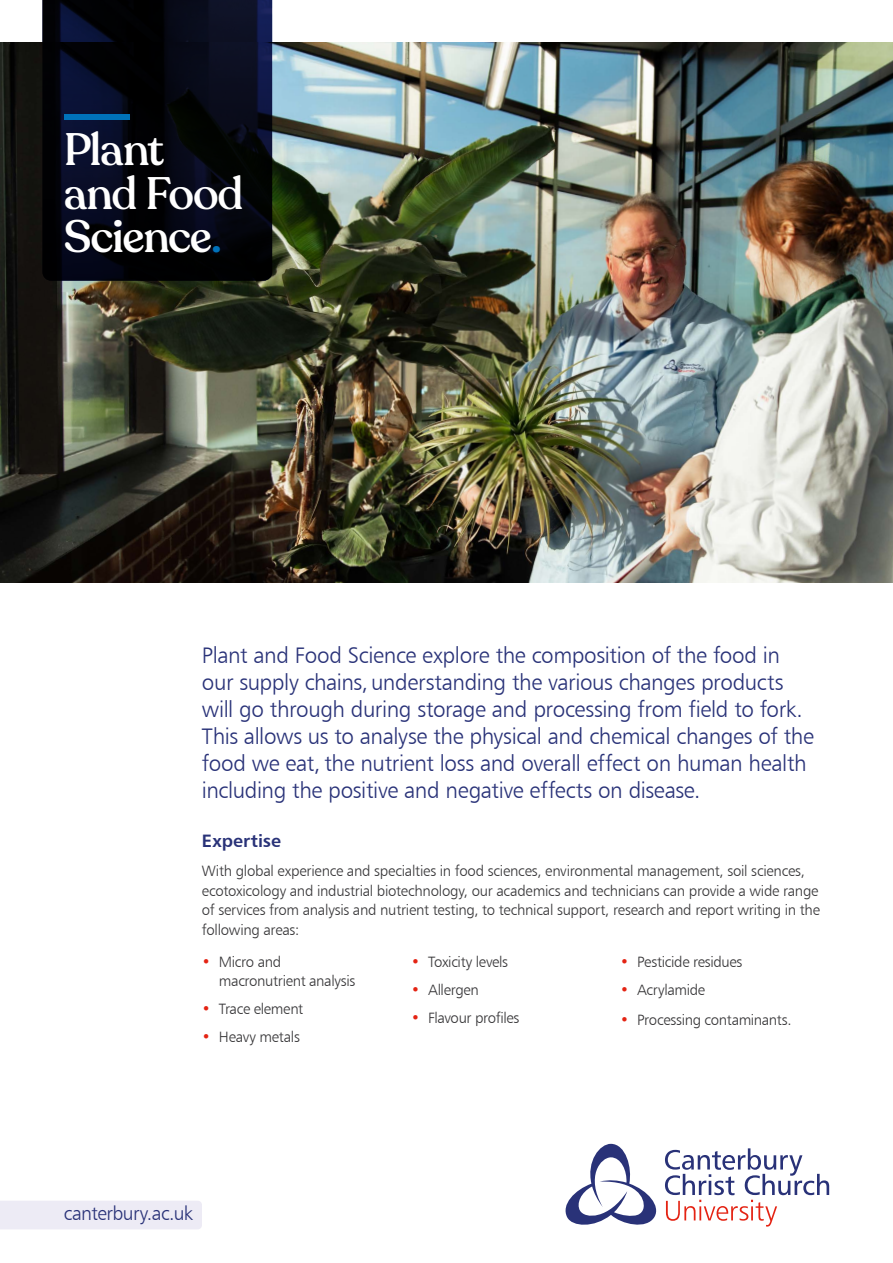
<style>
.page{position:relative;width:893px;height:1263px;background:#fff}
.page>*{position:absolute;margin:0;border:0;box-sizing:border-box;transform-origin:0 0}
.t1{font:500 45px/43.5px "Recoleta";letter-spacing:-.03em;color:#fff}
.t2{font:22.5px/27px "Humanist 777 BT Light B";letter-spacing:-.02em;color:#293278}
.t3{font:19.5px "Humanist 777 BT Light B";letter-spacing:-.03em;color:#293278}
.t4{font:18px "Humanist 777 BT Bold B";color:#293278}
.t5{font:15px/19.5px "Humanist 777 BT Light B";letter-spacing:-.02em;color:#373638}
.s1{color:#0072ba}
.s2{color:#e42313}
</style>
<div class="page">
<img style="left:0;top:43px;width:893px;height:540px">
<svg style="left:43px;top:0;width:229px;height:281px;background:#050713"></svg>
<div style="left:64px;top:115px;width:66px;height:5px;background:#0072ba"></div>
<div style="left:0;top:1201px;width:202px;height:28px;background:#edebf5"></div>
<svg style="left:565px;top:1144px;width:264px;height:83px"></svg>
<h1 class="t1" style="left:64px;top:129px;width:181px">Plant and Food<br>Science<span class="s1">.</span></h1>
<p class="t2" style="left:202px;top:642px;width:613px">Plant and Food Science explore the composition of the food in our supply chains, understanding the various changes products will go through during storage and processing from field to fork.<br>This allows us to analyse the physical and chemical changes of the food we eat, the nutrient loss and overall effect on human health including the positive and negative effects on disease.</p>
<p class="t4" style="left:202px;top:829px;width:81px">Expertise</p>
<p class="t5" style="left:202px;top:861px;width:619px">With global experience and specialties in food sciences, environmental management, soil sciences, ecotoxicology and industrial biotechnology, our academics and technicians can provide a wide range of services from analysis and nutrient testing, to technical support, research and report writing in the following areas:</p>
<p class="t5" style="left:219px;top:952px;width:138px;text-indent:-17px"><span class="s2">•</span> Micro and macronutrient analysis</p>
<p class="t5" style="left:202px;top:999px;width:103px"><span class="s2">•</span> Trace element</p>
<p class="t5" style="left:202px;top:1027px;width:99px"><span class="s2">•</span> Heavy metals</p>
<p class="t5" style="left:411px;top:952px;width:99px"><span class="s2">•</span> Toxicity levels</p>
<p class="t5" style="left:411px;top:980px;width:69px"><span class="s2">•</span> Allergen</p>
<p class="t5" style="left:411px;top:1008px;width:110px"><span class="s2">•</span> Flavour profiles</p>
<p class="t5" style="left:620px;top:952px;width:124px"><span class="s2">•</span> Pesticide residues</p>
<p class="t5" style="left:620px;top:980px;width:86px"><span class="s2">•</span> Acrylamide</p>
<p class="t5" style="left:620px;top:1010px;width:173px"><span class="s2">•</span> Processing contaminants.</p>
<h3 class="t3" style="left:64px;top:1202px;width:131px">canterbury.ac.uk</h3>
</div>
